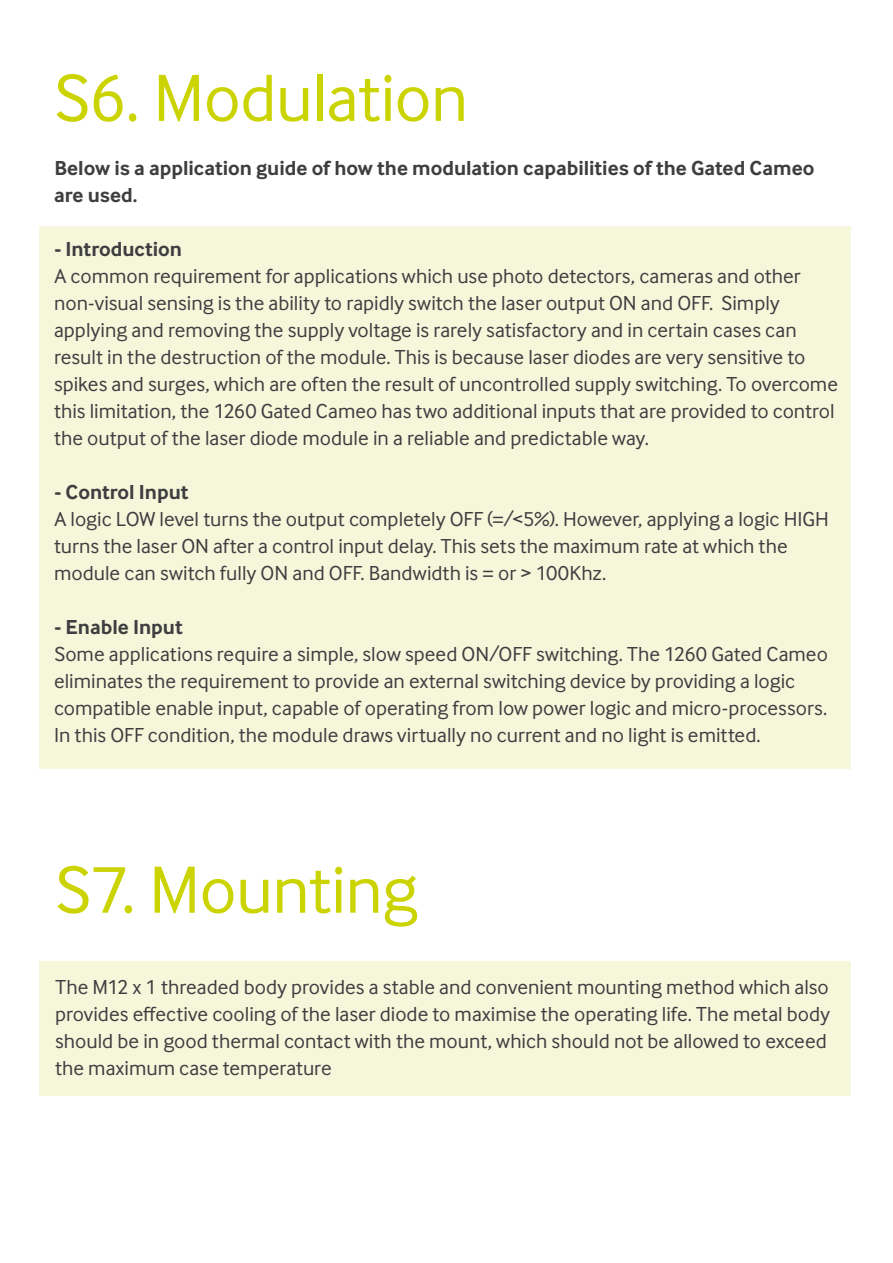
<style>
.page{position:relative;width:893px;height:1263px;background:#fff}
.page>*{position:absolute;margin:0;border:0;box-sizing:border-box;transform-origin:0 0}
.t1{font:69px "Inter Face";letter-spacing:-.01em;color:#cbd300}
.t2{font:21px/27px "Inter Face";color:#3e3e40}
.t3{font:700 21px/27px "Inter Face";color:#3e3e40}
</style>
<div class="page">
<div style="left:39px;top:961px;width:811px;height:135px;background:#f5f6da"></div>
<div style="left:39px;top:226px;width:811px;height:543px;background:#f5f6da"></div>
<h1 class="t1" style="left:54px;top:59px;width:415px">S6. Modulation</h1>
<p class="t3" style="left:54px;top:154px;width:762px">Below is a application guide of how the modulation capabilities of the Gated Cameo are used.</p>
<p class="t3" style="left:54px;top:235px;width:129px">- Introduction</p>
<p class="t2" style="left:54px;top:262px;width:785px">A common requirement for applications which use photo detectors, cameras and other non-visual sensing is the ability to rapidly switch the laser output ON and OFF. Simply applying and removing the supply voltage is rarely satisfactory and in certain cases can result in the destruction of the module. This is because laser diodes are very sensitive to spikes and surges, which are often the result of uncontrolled supply switching. To overcome this limitation, the 1260 Gated Cameo has two additional inputs that are provided to control the output of the laser diode module in a reliable and predictable way.</p>
<p class="t3" style="left:54px;top:478px;width:136px">- Control Input</p>
<p class="t2" style="left:54px;top:505px;width:776px">A logic LOW level turns the output completely OFF (=/&lt;5%). However, applying a logic HIGH turns the laser ON after a control input delay. This sets the maximum rate at which the module can switch fully ON and OFF. Bandwidth is = or &gt; 100Khz.</p>
<p class="t3" style="left:54px;top:613px;width:130px">- Enable Input</p>
<p class="t2" style="left:54px;top:640px;width:775px">Some applications require a simple, slow speed ON/OFF switching. The 1260 Gated Cameo eliminates the requirement to provide an external switching device by providing a logic compatible enable input, capable of operating from low power logic and micro-processors.<br>In this OFF condition, the module draws virtually no current and no light is emitted.</p>
<h1 class="t1" style="left:55px;top:851px;width:364px">S7. Mounting</h1>
<p class="t2" style="left:55px;top:973px;width:776px">The M12 x 1 threaded body provides a stable and convenient mounting method which also provides effective cooling of the laser diode to maximise the operating life. The metal body should be in good thermal contact with the mount, which should not be allowed to exceed the maximum case temperature</p>
</div>
